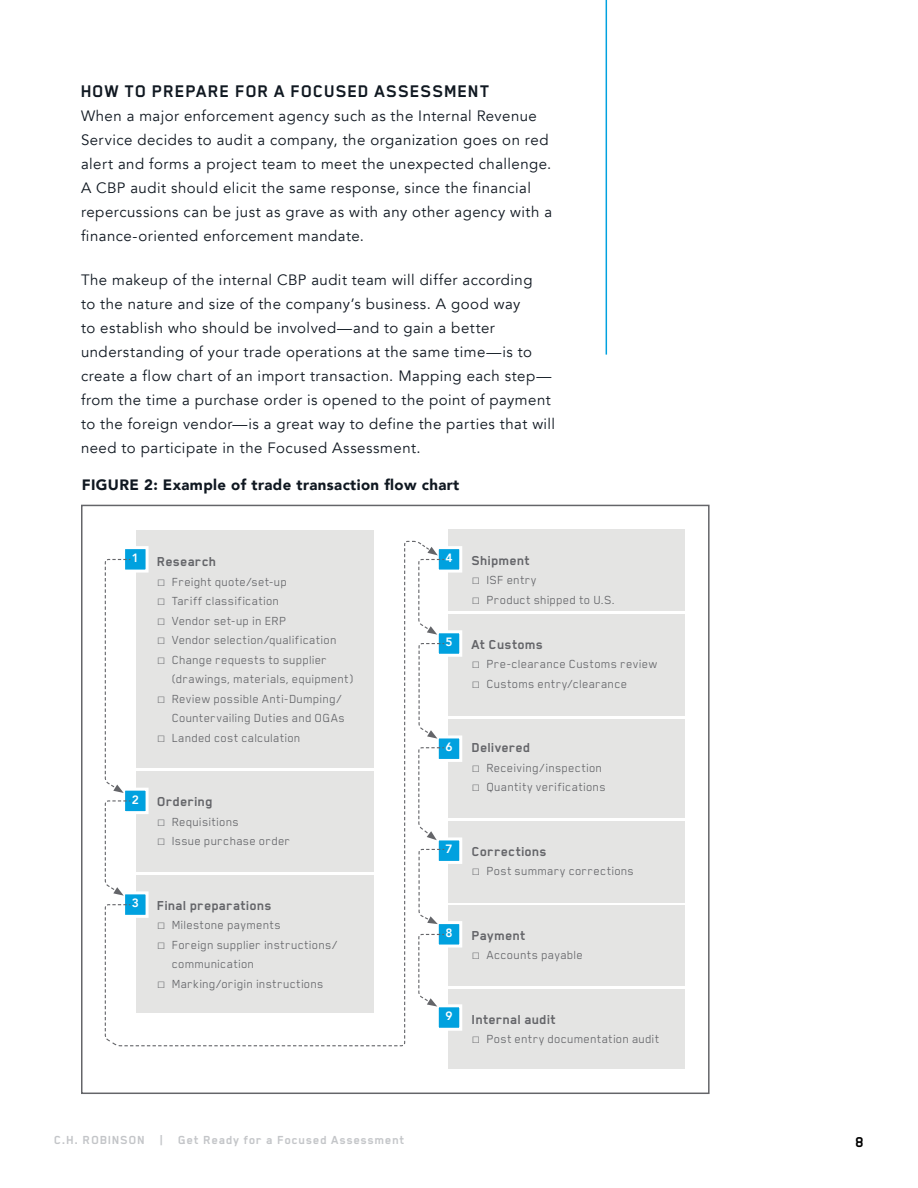
<style>
.page{position:relative;width:918px;height:1188px;background:#fff}
.page>*{position:absolute;margin:0;border:0;box-sizing:border-box;transform-origin:0 0}
.t1{font:700 19.5px "Blender Pro";letter-spacing:.03em;color:#101821}
.t2{font:700 16.5px "Blender Pro";color:#000}
.t3{font:15px/24px "Avenir";letter-spacing:.03em;color:#101821}
.t4{font:700 15px "Blender Pro";letter-spacing:.01em;color:#646569}
.t5{font:900 15px "Avenir";letter-spacing:.025em;color:#101821}
.t6{font:13.5px/19.5px "Blender Pro";letter-spacing:.015em;color:#646569}
.t7{font:700 13.5px "Blender Pro";letter-spacing:.05em;color:#c3c5c8}
.t8{font:800 12px "Avenir";color:#fff}
.s1{font-family:"Verdana"}
</style>
<div class="page">
<hr style="left:606px;top:0;width:1px;height:355px;background:#00a1df">
<div style="left:136px;top:531px;width:237px;height:237px;background:#e4e4e3"></div>
<div style="left:448px;top:529px;width:237px;height:82px;background:#e4e4e3"></div>
<div style="left:448px;top:906px;width:237px;height:80px;background:#e4e4e3"></div>
<div style="left:448px;top:989px;width:237px;height:80px;background:#e4e4e3"></div>
<div style="left:448px;top:719px;width:237px;height:98px;background:#e4e4e3"></div>
<div style="left:448px;top:614px;width:237px;height:102px;background:#e4e4e3"></div>
<div style="left:448px;top:821px;width:237px;height:82px;background:#e4e4e3"></div>
<div style="left:437px;top:548px;width:24px;height:23px;background:#00a1df"></div>
<div style="left:436px;top:546px;width:26px;height:27px;border:3px solid #fff"></div>
<div style="left:437px;top:632px;width:24px;height:23px;background:#00a1df"></div>
<div style="left:436px;top:630px;width:26px;height:27px;border:3px solid #fff"></div>
<div style="left:437px;top:737px;width:24px;height:23px;background:#00a1df"></div>
<div style="left:436px;top:735px;width:26px;height:27px;border:3px solid #fff"></div>
<div style="left:437px;top:839px;width:24px;height:23px;background:#00a1df"></div>
<div style="left:436px;top:837px;width:26px;height:27px;border:3px solid #fff"></div>
<div style="left:437px;top:923px;width:24px;height:23px;background:#00a1df"></div>
<div style="left:436px;top:921px;width:26px;height:27px;border:3px solid #fff"></div>
<div style="left:437px;top:1006px;width:24px;height:23px;background:#00a1df"></div>
<div style="left:436px;top:1004px;width:26px;height:27px;border:3px solid #fff"></div>
<svg style="left:433px;top:933px;width:12px;height:74px"></svg>
<svg style="left:433px;top:747px;width:12px;height:93px"></svg>
<svg style="left:104px;top:540px;width:329px;height:507px"></svg>
<svg style="left:418px;top:543px;width:27px;height:92px"></svg>
<svg style="left:418px;top:642px;width:27px;height:97px"></svg>
<svg style="left:418px;top:848px;width:27px;height:76px"></svg>
<h1 class="t1" style="left:81px;top:80px;width:410px">HOW TO PREPARE FOR A FOCUSED ASSESSMENT</h1>
<p class="t3" style="left:81px;top:104px;width:473px">When a major enforcement agency such as the Internal Revenue Service decides to audit a company, the organization goes on red alert and forms a project team to meet the unexpected challenge.<br>A CBP audit should elicit the same response, since the financial repercussions can be just as grave as with any other agency with a finance-oriented enforcement mandate.</p>
<p class="t3" style="left:81px;top:268px;width:476px">The makeup of the internal CBP audit team will differ according<br>to the nature and size of the company’s business. A good way<br>to establish who should be involved—and to gain a better understanding of your trade operations at the same time—is to create a flow chart of an import transaction. Mapping each step— from the time a purchase order is opened to the point of payment to the foreign vendor—is a great way to define the parties that will need to participate in the Focused Assessment.</p>
<p class="t5" style="left:82px;top:472px;width:379px">FIGURE 2: Example of trade transaction flow chart</p>
<p class="t8" style="left:132px;top:548px;width:9px">1</p>
<p class="t4" style="left:157px;top:554px;width:61px">Research</p>
<p class="t6" style="left:157px;top:572px;width:132px"><span class="s1">□</span> Freight quote/set-up</p>
<p class="t6" style="left:157px;top:591px;width:124px"><span class="s1">□</span> Tariff classification</p>
<p class="t6" style="left:157px;top:611px;width:131px"><span class="s1">□</span> Vendor set-up in ERP</p>
<p class="t6" style="left:157px;top:630px;width:181px"><span class="s1">□</span> Vendor selection/qualification</p>
<p class="t6" style="left:172px;top:650px;width:183px;text-indent:-15px"><span class="s1">□</span> Change requests to supplier (drawings, materials, equipment)</p>
<p class="t6" style="left:157px;top:689px;width:189px;text-align:right"><span class="s1">□</span> Review possible Anti-Dumping/<br>Countervailing Duties and OGAs</p>
<p class="t6" style="left:157px;top:728px;width:145px"><span class="s1">□</span> Landed cost calculation</p>
<p class="t8" style="left:132px;top:790px;width:9px">2</p>
<p class="t4" style="left:157px;top:794px;width:57px">Ordering</p>
<p class="t6" style="left:157px;top:812px;width:83px"><span class="s1">□</span> Requisitions</p>
<p class="t6" style="left:157px;top:831px;width:135px"><span class="s1">□</span> Issue purchase order</p>
<p class="t8" style="left:446px;top:548px;width:9px">4</p>
<p class="t8" style="left:446px;top:633px;width:9px">5</p>
<p class="t4" style="left:472px;top:552px;width:60px">Shipment</p>
<p class="t6" style="left:472px;top:570px;width:67px"><span class="s1">□</span> ISF entry</p>
<p class="t6" style="left:472px;top:590px;width:145px"><span class="s1">□</span> Product shipped to U.S.</p>
<p class="t4" style="left:472px;top:636px;width:73px">At Customs</p>
<p class="t6" style="left:472px;top:654px;width:187px"><span class="s1">□</span> Pre-clearance Customs review</p>
<p class="t6" style="left:472px;top:674px;width:157px"><span class="s1">□</span> Customs entry/clearance</p>
<p class="t8" style="left:446px;top:738px;width:9px">6</p>
<p class="t4" style="left:472px;top:740px;width:60px">Delivered</p>
<p class="t6" style="left:472px;top:758px;width:132px"><span class="s1">□</span> Receiving/inspection</p>
<p class="t6" style="left:472px;top:777px;width:136px"><span class="s1">□</span> Quantity verifications</p>
<p class="t8" style="left:446px;top:840px;width:9px">7</p>
<p class="t4" style="left:472px;top:843px;width:77px">Corrections</p>
<p class="t6" style="left:472px;top:861px;width:164px"><span class="s1">□</span> Post summary corrections</p>
<p class="t8" style="left:132px;top:894px;width:9px">3</p>
<p class="t4" style="left:157px;top:897px;width:116px">Final preparations</p>
<p class="t6" style="left:157px;top:915px;width:125px"><span class="s1">□</span> Milestone payments</p>
<p class="t6" style="left:172px;top:935px;width:167px;text-indent:-15px"><span class="s1">□</span> Foreign supplier instructions/ communication</p>
<p class="t6" style="left:157px;top:974px;width:168px"><span class="s1">□</span> Marking/origin instructions</p>
<p class="t8" style="left:446px;top:923px;width:9px">8</p>
<p class="t4" style="left:472px;top:927px;width:55px">Payment</p>
<p class="t6" style="left:472px;top:945px;width:113px"><span class="s1">□</span> Accounts payable</p>
<p class="t8" style="left:446px;top:1007px;width:9px">9</p>
<p class="t4" style="left:472px;top:1011px;width:86px">Internal audit</p>
<p class="t6" style="left:472px;top:1029px;width:189px"><span class="s1">□</span> Post entry documentation audit</p>
<p class="t7" style="left:54px;top:1133px;width:352px">C.H. ROBINSON | Get Ready for a Focused Assessment</p>
<p class="t2" style="left:855px;top:1133px;width:10px">8</p>
</div>
